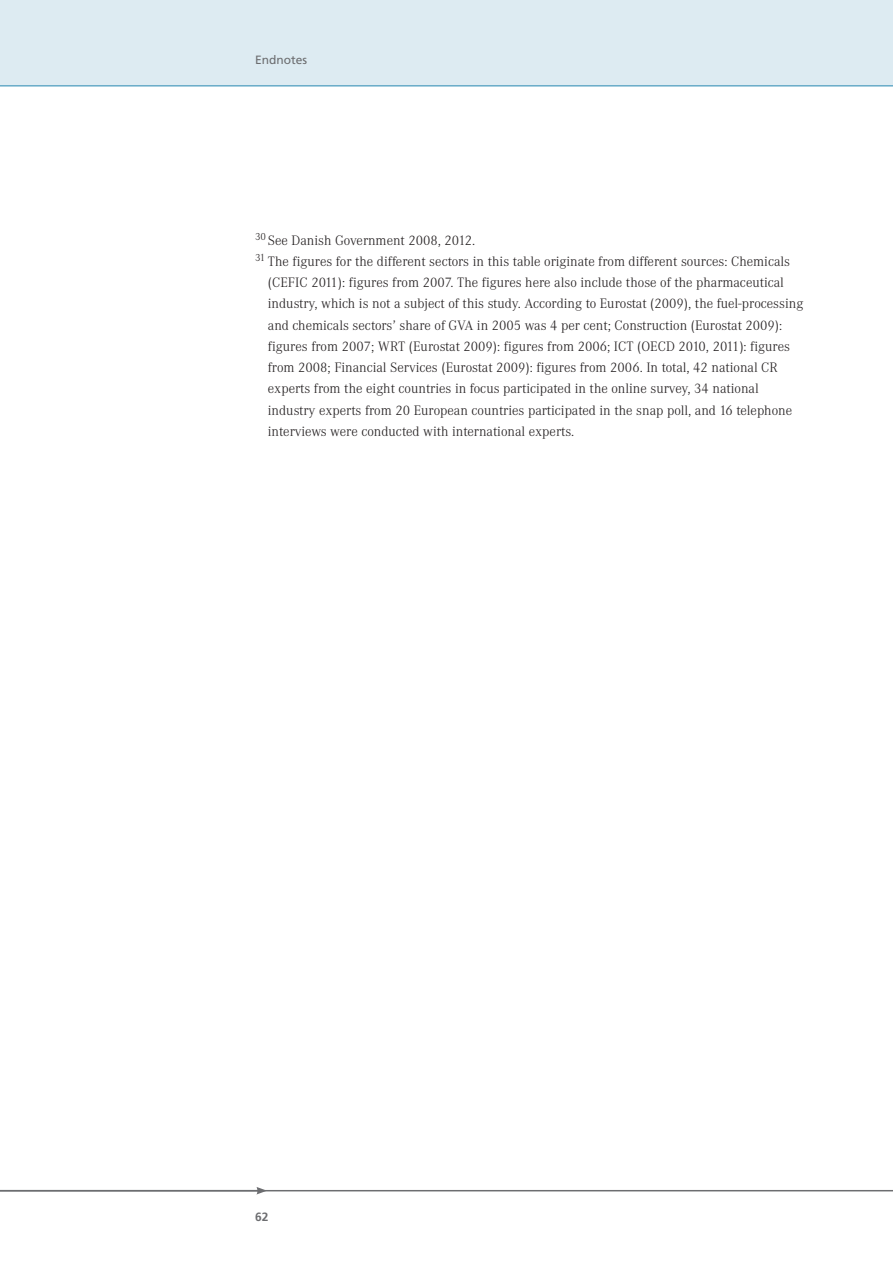
<style>
.page{position:relative;width:893px;height:1263px;background:#fff}
.page>*{position:absolute;margin:0;border:0;box-sizing:border-box;transform-origin:0 0}
.t1{font:300 14.25px "Corporate A";color:#231f20}
.t2{font:12px "Frutiger";color:#6c6d70}
.t3{font:700 12px "Frutiger";color:#6c6d70}
</style>
<div class="page">
<div style="left:0;top:0;width:893px;height:85px;background:#ddebf2"></div>
<hr style="left:0;top:85px;width:893px;height:2px;background:#67aac7">
<hr style="left:0;top:1190px;width:893px;height:1px;background:#6c6d70">
<svg style="left:256px;top:1187px;width:11px;height:7px"></svg>
<p class="t2" style="left:255px;top:53px;width:54px">Endnotes</p>
<p class="t1" style="left:255px;top:232px;width:222px"><sup>30</sup> See Danish Government 2008, 2012.</p>
<p class="t1" style="left:255px;top:253px;width:537px"><sup>31</sup> The figures for the different sectors in this table originate from different sources: Chemicals</p>
<p class="t1" style="left:268px;top:275px;width:518px">(CEFIC 2011): figures from 2007. The figures here also include those of the pharmaceutical</p>
<p class="t1" style="left:268px;top:296px;width:537px">industry, which is not a subject of this study. According to Eurostat (2009), the fuel-processing</p>
<p class="t1" style="left:268px;top:317px;width:516px">and chemicals sectors’ share of GVA in 2005 was 4 per cent; Construction (Eurostat 2009):</p>
<p class="t1" style="left:268px;top:338px;width:524px">figures from 2007; WRT (Eurostat 2009): figures from 2006; ICT (OECD 2010, 2011): figures</p>
<p class="t1" style="left:268px;top:360px;width:511px">from 2008; Financial Services (Eurostat 2009): figures from 2006. In total, 42 national CR</p>
<p class="t1" style="left:268px;top:381px;width:492px">experts from the eight countries in focus participated in the online survey, 34 national</p>
<p class="t1" style="left:268px;top:402px;width:526px">industry experts from 20 European countries participated in the snap poll, and 16 telephone</p>
<p class="t1" style="left:268px;top:423px;width:308px">interviews were conducted with international experts.</p>
<p class="t3" style="left:255px;top:1210px;width:15px">62</p>
</div>
